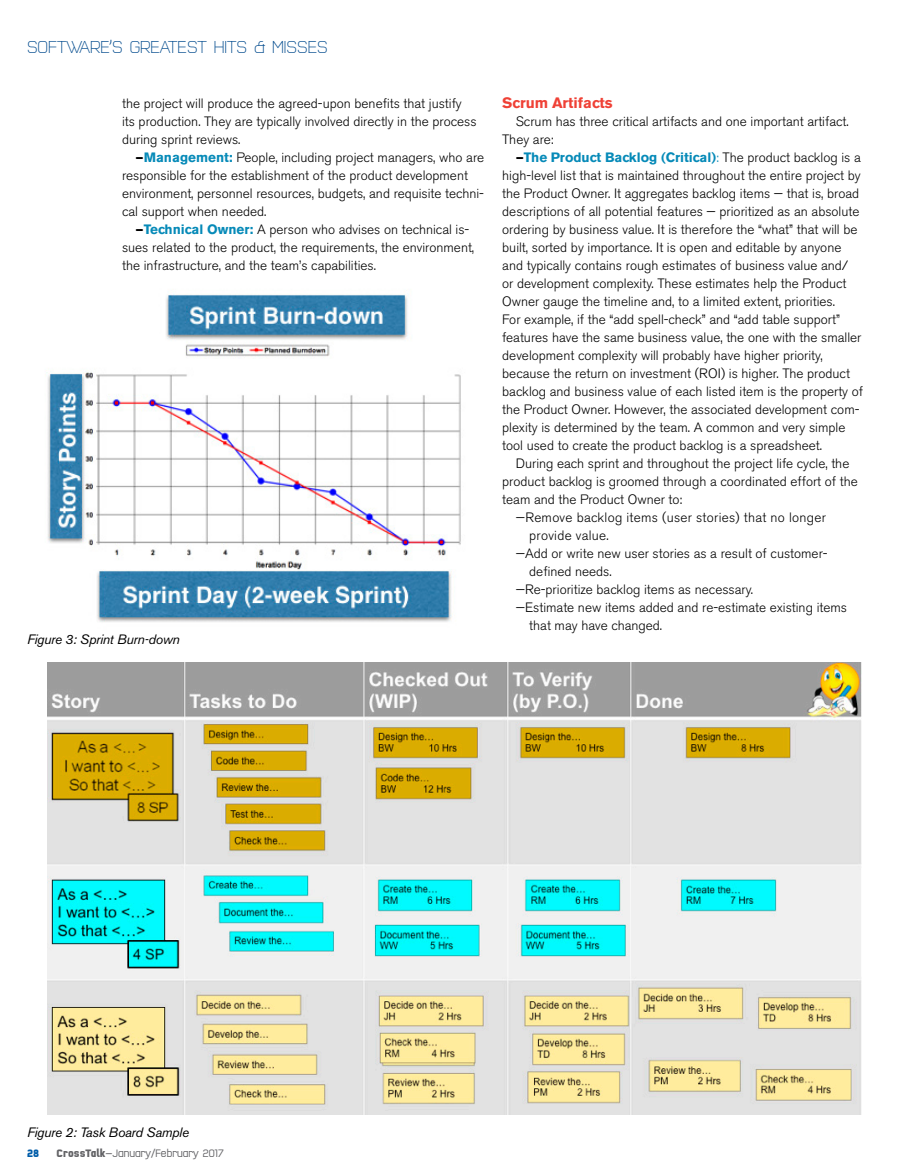
<style>
.page{position:relative;width:905px;height:1175px;background:#fff}
.page>*{position:absolute;margin:0;border:0;box-sizing:border-box;transform-origin:0 0}
.t1{font:200 18px "Q Type Comp";color:#004a8d}
.t2{font:700 15px "Akzidenz Grotesk BE";color:#ef4136}
.t3{font:300 13.5px/18px "Akzidenz Grotesk BE";color:#000}
.t4{font:300 13.5px "Akzidenz Grotesk BE";letter-spacing:.02em;color:#000}
.t5{font:italic 13.5px "Akzidenz Grotesk BE";letter-spacing:-.02em;color:#000}
.t6{font:300 11.25px "Q Type Comp";color:#636366}
.t7{font:700 11.25px "Q Type Comp";color:#005da9}
.s1{font-weight:700}
.s2{font-weight:700;color:#068ab8}
.s3{color:#068ab8}
.s4{font-family:"Akzidenz Grotesk BE";font-weight:400}
</style>
<div class="page">
<img style="left:46px;top:294px;width:415px;height:328px">
<img style="left:47px;top:662px;width:814px;height:452px">
<h1 class="t1" style="left:27px;top:36px;width:302px">SOFTWARE’S GREATEST HITS &amp; MISSES</h1>
<p class="t3" style="left:122px;top:95px;width:356px">the project will produce the agreed-upon benefits that justify its production. They are typically involved directly in the process during sprint reviews.</p>
<p class="t3" style="left:122px;top:149px;width:364px;text-indent:14px"><span class="s1">—</span><span class="s2">Management:</span> People, including project managers, who are responsible for the establishment of the product development environment, personnel resources, budgets, and requisite techni&shy;cal support when needed.</p>
<p class="t3" style="left:122px;top:221px;width:353px;text-indent:14px"><span class="s1">—</span><span class="s2">Technical Owner:</span> A person who advises on technical is&shy;sues related to the product, the requirements, the environment, the infrastructure, and the team’s capabilities.</p>
<p class="t5" style="left:27px;top:631px;width:154px">Figure 3: Sprint Burn-down</p>
<p class="t2" style="left:502px;top:94px;width:112px">Scrum Artifacts</p>
<p class="t3" style="left:502px;top:113px;width:348px;text-indent:14px">Scrum has three critical artifacts and one important artifact.<br>They are:</p>
<p class="t3" style="left:502px;top:149px;width:362px;text-indent:14px"><span class="s1">—</span><span class="s2">The Product Backlog (Critical)</span><span class="s3">:</span> The product backlog is a high-level list that is maintained throughout the entire project by the Product Owner. It aggregates backlog items — that is, broad descriptions of all potential features — prioritized as an absolute ordering by business value. It is therefore the “what” that will be built, sorted by importance. It is open and editable by anyone and typically contains rough estimates of business value and/<br>or development complexity. These estimates help the Product Owner gauge the timeline and, to a limited extent, priorities.<br>For example, if the “add spell-check” and “add table support” features have the same business value, the one with the smaller development complexity will probably have higher priority, because the return on investment (ROI) is higher. The product backlog and business value of each listed item is the property of the Product Owner. However, the associated development com&shy;plexity is determined by the team. A common and very simple tool used to create the product backlog is a spreadsheet.</p>
<p class="t3" style="left:516px;top:455px;width:335px">During each sprint and throughout the project life cycle, the</p>
<p class="t3" style="left:502px;top:473px;width:357px">product backlog is groomed through a coordinated effort of the</p>
<p class="t3" style="left:502px;top:491px;width:182px">team and the Product Owner to:</p>
<p class="t4" style="left:516px;top:510px;width:312px">—Remove backlog items (user stories) that no longer</p>
<p class="t4" style="left:529px;top:528px;width:81px">provide value.</p>
<p class="t3" style="left:516px;top:544px;width:313px">—Add or write new user stories as a result of customer-</p>
<p class="t3" style="left:529px;top:562px;width:84px">defined needs.</p>
<p class="t3" style="left:516px;top:580px;width:239px">—Re-prioritize backlog items as necessary.</p>
<p class="t3" style="left:516px;top:598px;width:333px">—Estimate new items added and re-estimate existing items</p>
<p class="t3" style="left:529px;top:616px;width:134px">that may have changed.</p>
<p class="t5" style="left:27px;top:1123px;width:164px">Figure 2: Task Board Sample</p>
<p class="t7" style="left:27px;top:1146px;width:13px">28</p>
<p class="t6" style="left:57px;top:1146px;width:169px"><span class="s1">CrossTalk</span><span class="s4">—</span>January/February 2017</p>
</div>
